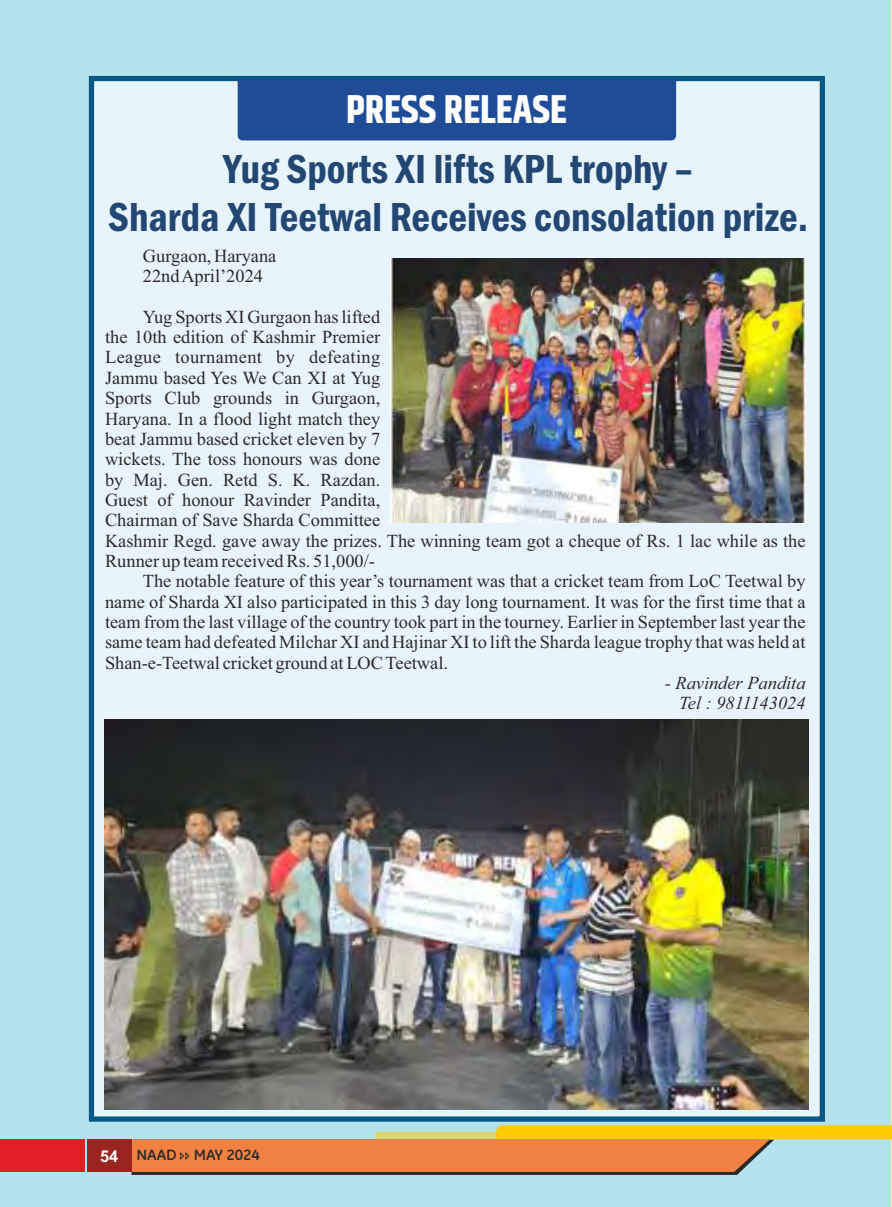
<style>
.page{position:relative;width:892px;height:1207px;background:#b4e3ed}
.page>*{position:absolute;margin:0;border:0;box-sizing:border-box;transform-origin:0 0}
.t1{font:600 condensed 42px/47.6px "Franklin Gothic";color:#234773;text-align:center}
.t2{font:700 40.25px "Khand";color:#fefefe}
.t3{font:18.38px/20.3px "Times New Roman";color:#2b2a29}
.t4{font:italic 18.38px/20.3px "Times New Roman";color:#2b2a29;text-align:right}
.t5{font:700 15.22px "GE Inspira";color:#2b2a29;scale:1.04 1}
.s1{font-family:"Arial";font-size:16.28px;color:#fefefe}
</style>
<div class="page">
<div style="left:89px;top:76px;width:736px;height:1046px;background:#e8f4fc;border:5px solid #085785"></div>
<div style="left:238px;top:79px;width:438px;height:61px;background:#1f4c97"></div>
<hr style="left:891px;top:0;width:1px;height:1207px;background:#fff383">
<img style="left:390px;top:258px;width:416px;height:265px">
<img style="left:104px;top:719px;width:704px;height:391px">
<div style="left:0;top:1139px;width:85px;height:33px;background:#e31e24"></div>
<div style="left:87px;top:1139px;width:44px;height:33px;background:#992420"></div>
<svg style="left:131px;top:1125px;width:761px;height:50px"></svg>
<h2 class="t2" style="left:346px;top:81px;width:222px">PRESS RELEASE</h2>
<h1 class="t1" style="left:108px;top:149px;width:701px">Yug Sports XI lifts KPL trophy –<br>Sharda XI Teetwal Receives consolation prize.</h1>
<p class="t3" style="left:143px;top:247px;width:135px">Gurgaon, Haryana<br>22nd April’2024</p>
<p class="t3" style="left:105px;top:308px;width:702px;text-indent:38px">Yug Sports XI Gurgaon has lifted<br>the 10th edition of Kashmir Premier<br>League tournament by defeating<br>Jammu based Yes We Can XI at Yug<br>Sports Club grounds in Gurgaon,<br>Haryana. In a flood light match they<br>beat Jammu based cricket eleven by 7<br>wickets. The toss honours was done<br>by Maj. Gen. Retd S. K. Razdan.<br>Guest of honour Ravinder Pandita,<br>Chairman of Save Sharda Committee<br>Kashmir Regd. gave away the prizes. The winning team got a cheque of Rs. 1 lac while as the Runner up team received Rs. 51,000/-</p>
<p class="t3" style="left:105px;top:573px;width:702px;text-align:justify;text-indent:38px">The notable feature of this year’s tournament was that a cricket team from LoC Teetwal by name of Sharda XI also participated in this 3 day long tournament. It was for the first time that a team from the last village of the country took part in the tourney. Earlier in September last year the same team had defeated Milchar XI and Hajinar XI to lift the Sharda league trophy that was held at Shan-e-Teetwal cricket ground at LOC Teetwal.</p>
<p class="t4" style="left:665px;top:675px;width:142px">- Ravinder Pandita<br>Tel : 9811143024</p>
<p class="t5" style="left:100px;top:1149px;width:155px"><span class="s1">54</span> NAAD MAY 2024</p>
</div>
